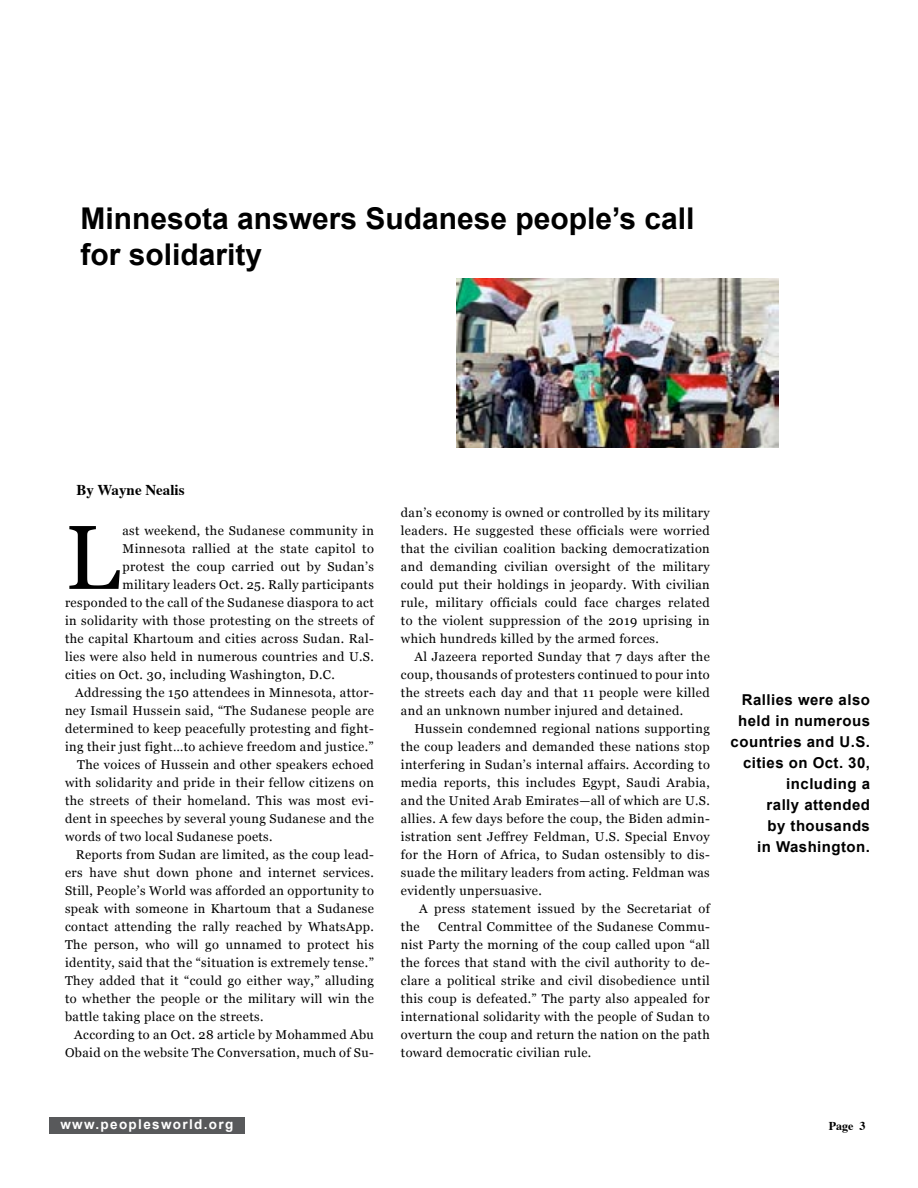
<style>
.page{position:relative;width:918px;height:1188px;background:#fff}
.page>*{position:absolute;margin:0;border:0;box-sizing:border-box;transform-origin:0 0}
.t1{font:90.75px "Georgia";color:#000}
.t2{font:700 30px/36px "Arial";color:#000}
.t3{font:700 15px/21px "Arial";letter-spacing:.03em;color:#000;text-align:right}
.t4{font:700 15px "Times";color:#000}
.t5{font:700 13.5px "Arial";letter-spacing:.1em;color:#fff}
.t6{font:12.75px/18px "Georgia";letter-spacing:.03em;color:#000;text-align:justify}
.t7{font:700 12px "Times";color:#000}
</style>
<div class="page">
<div style="left:49px;top:1118px;width:196px;height:16px;background:#58595b"></div>
<img style="left:457px;top:279px;width:322px;height:169px">
<h2 class="t2" style="left:80px;top:201px;width:616px">Minnesota answers Sudanese people’s call for solidarity</h2>
<p class="t4" style="left:76px;top:476px;width:110px">By Wayne Nealis</p>
<h1 class="t1" style="left:65px;top:491px;width:56px">L</h1>
<p class="t6" style="left:122px;top:521px;width:253px">ast weekend, the Sudanese community in</p>
<p class="t6" style="left:122px;top:539px;width:253px">Minnesota rallied at the state capitol to</p>
<p class="t6" style="left:122px;top:557px;width:253px">protest the coup carried out by Sudan’s</p>
<p class="t6" style="left:122px;top:575px;width:253px">military leaders Oct. 25. Rally participants</p>
<p class="t6" style="left:65px;top:593px;width:310px">responded to the call of the Sudanese diaspora to act</p>
<p class="t6" style="left:65px;top:611px;width:310px">in solidarity with those protesting on the streets of</p>
<p class="t6" style="left:65px;top:629px;width:310px">the capital Khartoum and cities across Sudan. Ral-</p>
<p class="t6" style="left:65px;top:647px;width:310px">lies were also held in numerous countries and U.S.</p>
<p class="t6" style="left:65px;top:665px;width:271px">cities on Oct. 30, including Washington, D.C.</p>
<p class="t6" style="left:75px;top:683px;width:300px">Addressing the 150 attendees in Minnesota, attor-</p>
<p class="t6" style="left:65px;top:701px;width:310px">ney Ismail Hussein said, “The Sudanese people are</p>
<p class="t6" style="left:65px;top:719px;width:310px">determined to keep peacefully protesting and fight-</p>
<p class="t6" style="left:65px;top:737px;width:310px">ing their just fight…to achieve freedom and justice.”</p>
<p class="t6" style="left:77px;top:755px;width:298px">The voices of Hussein and other speakers echoed</p>
<p class="t6" style="left:65px;top:773px;width:310px">with solidarity and pride in their fellow citizens on</p>
<p class="t6" style="left:65px;top:791px;width:310px">the streets of their homeland. This was most evi-</p>
<p class="t6" style="left:65px;top:809px;width:310px">dent in speeches by several young Sudanese and the</p>
<p class="t6" style="left:65px;top:827px;width:209px">words of two local Sudanese poets.</p>
<p class="t6" style="left:76px;top:845px;width:300px">Reports from Sudan are limited, as the coup lead-</p>
<p class="t6" style="left:65px;top:863px;width:310px">ers have shut down phone and internet services.</p>
<p class="t6" style="left:65px;top:881px;width:310px">Still, People’s World was afforded an opportunity to</p>
<p class="t6" style="left:65px;top:899px;width:310px">speak with someone in Khartoum that a Sudanese</p>
<p class="t6" style="left:65px;top:917px;width:310px">contact attending the rally reached by WhatsApp.</p>
<p class="t6" style="left:65px;top:935px;width:310px">The person, who will go unnamed to protect his</p>
<p class="t6" style="left:65px;top:953px;width:310px">identity, said that the “situation is extremely tense.”</p>
<p class="t6" style="left:65px;top:971px;width:310px">They added that it “could go either way,” alluding</p>
<p class="t6" style="left:65px;top:989px;width:310px">to whether the people or the military will win the</p>
<p class="t6" style="left:65px;top:1007px;width:200px">battle taking place on the streets.</p>
<p class="t6" style="left:74px;top:1025px;width:301px">According to an Oct. 28 article by Mohammed Abu</p>
<p class="t6" style="left:65px;top:1043px;width:310px">Obaid on the website The Conversation, much of Su-</p>
<p class="t5" style="left:60px;top:1116px;width:174px">www.peoplesworld.org</p>
<p class="t6" style="left:401px;top:503px;width:310px">dan’s economy is owned or controlled by its military leaders. He suggested these officials were worried that the civilian coalition backing democratization and demanding civilian oversight of the military could put their holdings in jeopardy. With civilian rule, military officials could face charges related to the violent suppression of the 2019 uprising in which hundreds killed by the armed forces.</p>
<p class="t6" style="left:401px;top:647px;width:310px;text-indent:14px">Al Jazeera reported Sunday that 7 days after the coup, thousands of protesters continued to pour into the streets each day and that 11 people were killed and an unknown number injured and detained.</p>
<p class="t6" style="left:401px;top:719px;width:310px;text-indent:14px">Hussein condemned regional nations supporting the coup leaders and demanded these nations stop interfering in Sudan’s internal affairs. According to media reports, this includes Egypt, Saudi Arabia, and the United Arab Emirates—all of which are U.S. allies. A few days before the coup, the Biden admin&shy;istration sent Jeffrey Feldman, U.S. Special Envoy for the Horn of Africa, to Sudan ostensibly to dis&shy;suade the military leaders from acting. Feldman was evidently unpersuasive.</p>
<p class="t6" style="left:401px;top:899px;width:310px;text-indent:18px">A press statement issued by the Secretariat of the</p>
<p class="t6" style="left:401px;top:917px;width:310px;text-indent:37px">Central Committee of the Sudanese Commu&shy;nist Party the morning of the coup called upon “all the forces that stand with the civil authority to de&shy;clare a political strike and civil disobedience until this coup is defeated.” The party also appealed for international solidarity with the people of Sudan to overturn the coup and return the nation on the path toward democratic civilian rule.</p>
<p class="t3" style="left:731px;top:690px;width:141px">Rallies were also held in numerous countries and U.S. cities on Oct. 30, including a<br>rally attended<br>by thousands<br>in Washington.</p>
<p class="t7" style="left:829px;top:1114px;width:38px">Page 3</p>
</div>
